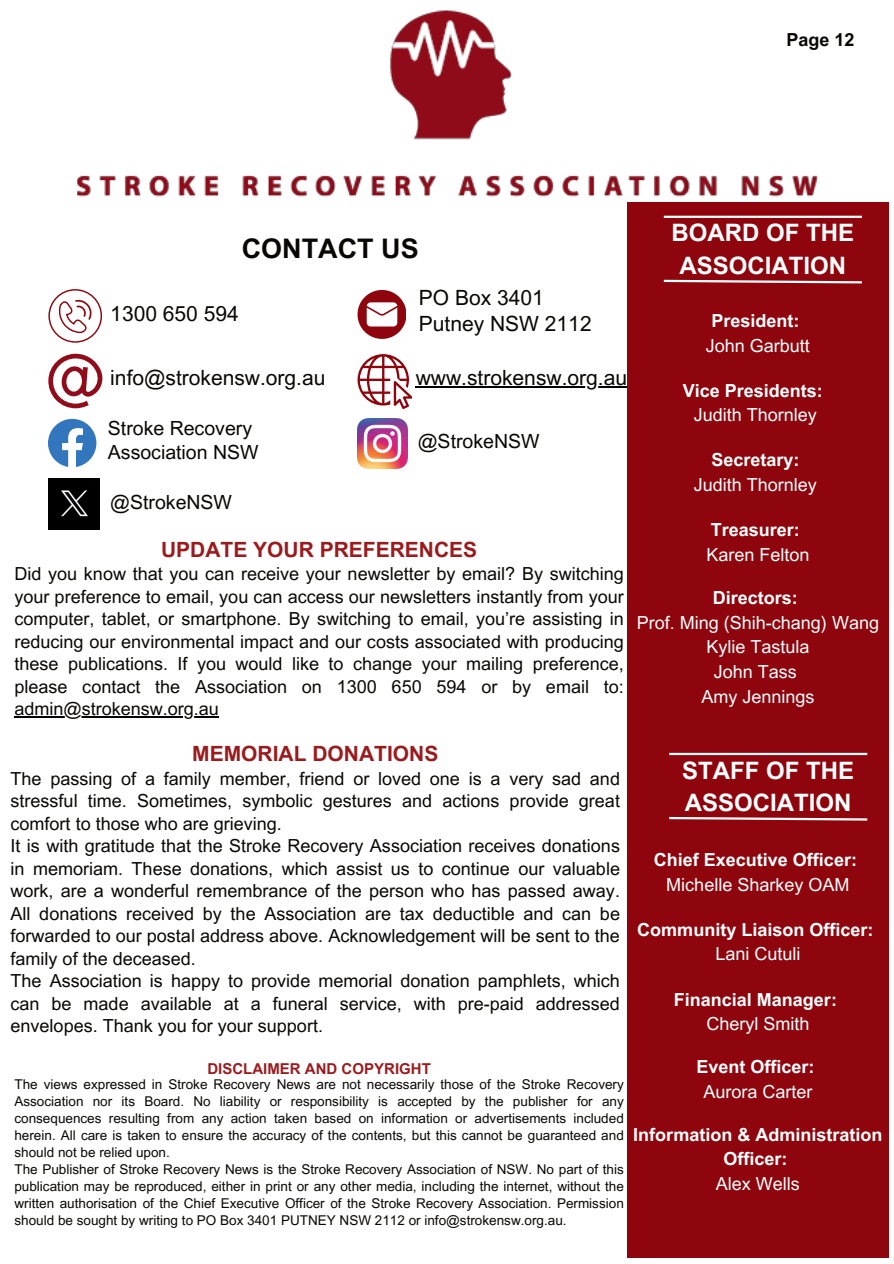
<style>
.page{position:relative;width:894px;height:1264px;background:#fff}
.page>*{position:absolute;margin:0;border:0;box-sizing:border-box;transform-origin:0 0}
.t1{font:700 27px "Arial MT Pro";color:#080704}
.t2{font:700 24px/32.7px "Arial MT Pro";color:#fff;text-align:center}
.t3{font:21px/25.8px "Arial MT Pro";color:#080704}
.t4{font:700 21px "Arial MT Pro";color:#9a1b1e}
.t5{font:19.5px/23.7px "Arial MT Pro";color:#080704}
.t6{font:18px/22.5px "Arial MT Pro";color:#080704;text-align:justify}
.t7{font:18px/24.8px "Arial MT Pro";color:#fff;text-align:center}
.t8{font:700 18px/24.8px "Arial MT Pro";color:#fff;text-align:center}
.t9{font:700 18px "Arial MT Pro";color:#080704}
.t10{font:700 15px "Arial MT Pro";color:#9a1b1e}
.t11{font:13.5px/16.8px "Arial MT Pro";color:#080704}
</style>
<div class="page">
<div style="left:627px;top:202px;width:261px;height:1055px;background:#8e050d"></div>
<svg style="left:663px;top:279px;width:199px;height:5px"></svg>
<hr style="left:663px;top:216px;width:198px;height:2px;background:#fff">
<img style="left:77px;top:10px;width:741px;height:187px">
<svg style="left:669px;top:816px;width:199px;height:5px"></svg>
<hr style="left:669px;top:752px;width:198px;height:3px;background:#fff">
<svg style="left:48px;top:419px;width:48px;height:48px"></svg>
<img style="left:357px;top:419px;width:50px;height:49px">
<svg style="left:357px;top:354px;width:55px;height:54px"></svg>
<hr style="left:415px;top:386px;width:212px;height:1px;background:#000">
<svg style="left:48px;top:289px;width:54px;height:54px"></svg>
<svg style="left:357px;top:290px;width:49px;height:48px"></svg>
<svg style="left:48px;top:353px;width:55px;height:55px"></svg>
<img style="left:48px;top:478px;width:52px;height:52px">
<hr style="left:14px;top:716px;width:205px;height:1px;background:#000">
<p class="t9" style="left:786px;top:29px;width:69px">Page 12</p>
<h1 class="t1" style="left:242px;top:232px;width:178px">CONTACT US</h1>
<p class="t3" style="left:110px;top:302px;width:130px">1300 650 594</p>
<p class="t3" style="left:110px;top:365px;width:216px">info@strokensw.org.au</p>
<p class="t5" style="left:108px;top:418px;width:152px">Stroke Recovery<br>Association NSW</p>
<p class="t5" style="left:110px;top:491px;width:123px">@StrokeNSW</p>
<p class="t3" style="left:419px;top:286px;width:174px">PO Box 3401<br>Putney NSW 2112</p>
<p class="t3" style="left:415px;top:366px;width:213px">www.strokensw.org.au</p>
<p class="t5" style="left:418px;top:430px;width:123px">@StrokeNSW</p>
<p class="t4" style="left:161px;top:537px;width:318px">UPDATE YOUR PREFERENCES</p>
<p class="t6" style="left:14px;top:563px;width:610px">Did you know that you can receive your newsletter by email? By switching your preference to email, you can access our newsletters instantly from your computer, tablet, or smartphone. By switching to email, you’re assisting in reducing our environmental impact and our costs associated with producing these publications. If you would like to change your mailing preference, please contact the Association on 1300 650 594 or by email to: admin@strokensw.org.au</p>
<p class="t4" style="left:192px;top:741px;width:248px">MEMORIAL DONATIONS</p>
<p class="t6" style="left:11px;top:768px;width:610px;text-align:left">The passing of a family member, friend or loved one is a very sad and stressful time. Sometimes, symbolic gestures and actions provide great comfort to those who are grieving.<br>It is with gratitude that the Stroke Recovery Association receives donations in memoriam. These donations, which assist us to continue our valuable work, are a wonderful remembrance of the person who has passed away.<br>All donations received by the Association are tax deductible and can be forwarded to our postal address above. Acknowledgement will be sent to the family of the deceased.<br>The Association is happy to provide memorial donation pamphlets, which can be made available at a funeral service, with pre-paid addressed envelopes. Thank you for your support.</p>
<p class="t10" style="left:207px;top:1059px;width:225px">DISCLAIMER AND COPYRIGHT</p>
<p class="t11" style="left:14px;top:1076px;width:610px">The views expressed in Stroke Recovery News are not necessarily those of the Stroke Recovery Association nor its Board. No liability or responsibility is accepted by the publisher for any consequences resulting from any action taken based on information or advertisements included herein. All care is taken to ensure the accuracy of the contents, but this cannot be guaranteed and should not be relied upon.<br>The Publisher of Stroke Recovery News is the Stroke Recovery Association of NSW. No part of this publication may be reproduced, either in print or any other media, including the internet, without the written authorisation of the Chief Executive Officer of the Stroke Recovery Association. Permission should be sought by writing to PO Box 3401 PUTNEY NSW 2112 or info@strokensw.org.au.</p>
<h2 class="t2" style="left:671px;top:217px;width:184px">BOARD OF THE<br>ASSOCIATION</h2>
<p class="t8" style="left:711px;top:309px;width:90px">President:</p>
<p class="t7" style="left:705px;top:334px;width:106px">John Garbutt</p>
<p class="t8" style="left:682px;top:378px;width:142px">Vice Presidents:</p>
<p class="t7" style="left:693px;top:403px;width:125px">Judith Thornley</p>
<p class="t8" style="left:711px;top:448px;width:90px">Secretary:</p>
<p class="t7" style="left:693px;top:473px;width:125px">Judith Thornley</p>
<p class="t8" style="left:710px;top:518px;width:91px">Treasurer:</p>
<p class="t7" style="left:706px;top:543px;width:105px">Karen Felton</p>
<p class="t8" style="left:712px;top:585px;width:87px">Directors:</p>
<p class="t7" style="left:636px;top:610px;width:244px">Prof. Ming (Shih-chang) Wang<br>Kylie Tastula<br>John Tass<br>Amy Jennings</p>
<h2 class="t2" style="left:682px;top:754px;width:173px;text-align:left">STAFF OF THE<br>ASSOCIATION</h2>
<p class="t8" style="left:653px;top:847px;width:205px">Chief Executive Officer:</p>
<p class="t7" style="left:666px;top:872px;width:185px">Michelle Sharkey OAM</p>
<p class="t8" style="left:637px;top:917px;width:238px">Community Liaison Officer:</p>
<p class="t7" style="left:715px;top:942px;width:87px">Lani Cutuli</p>
<p class="t8" style="left:673px;top:987px;width:165px">Financial Manager:</p>
<p class="t7" style="left:706px;top:1012px;width:105px">Cheryl Smith</p>
<p class="t8" style="left:696px;top:1054px;width:120px">Event Officer:</p>
<p class="t7" style="left:703px;top:1079px;width:111px">Aurora Carter</p>
<p class="t8" style="left:633px;top:1122px;width:251px">Information &amp; Administration<br>Officer:</p>
<p class="t7" style="left:715px;top:1172px;width:86px">Alex Wells</p>
</div>
